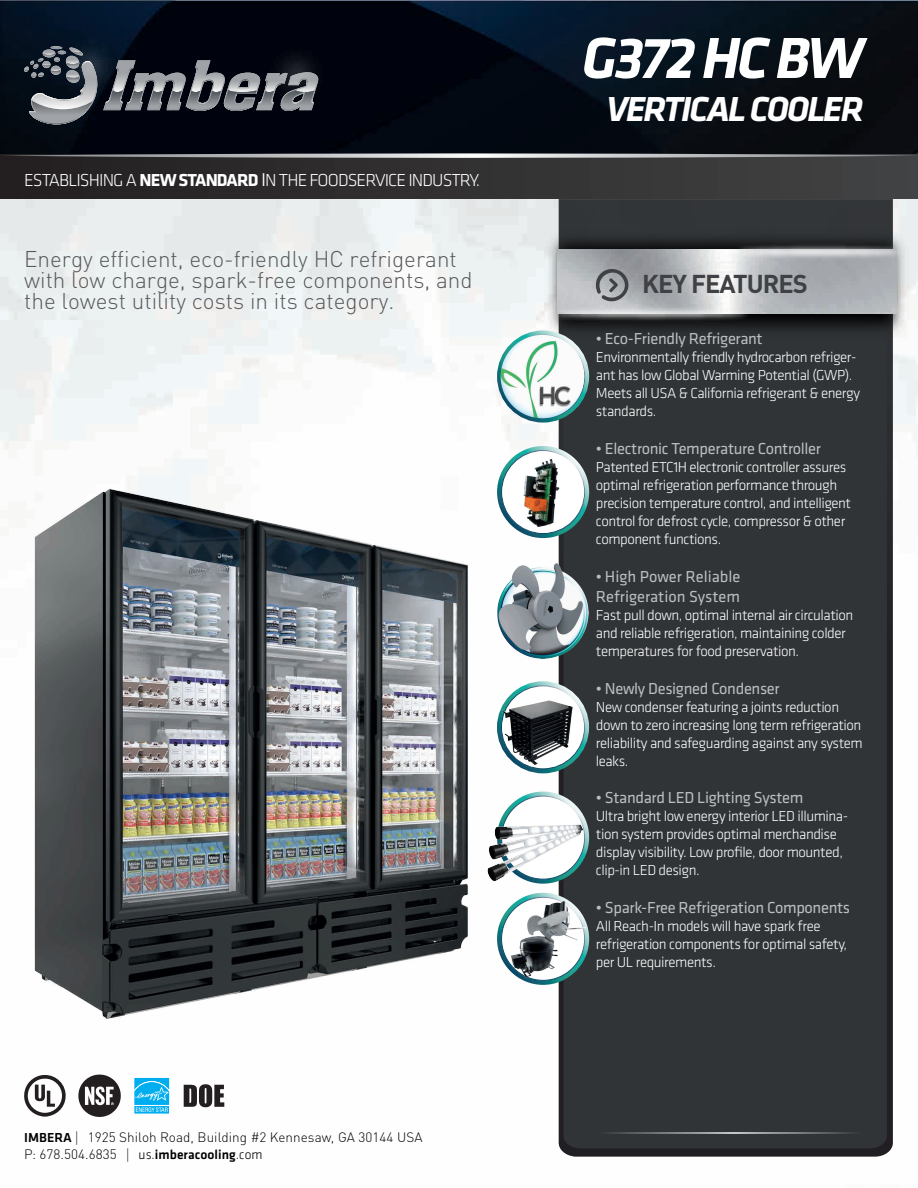
<style>
.page{position:relative;width:918px;height:1188px;background:#fff}
.page>*{position:absolute;margin:0;border:0;box-sizing:border-box;transform-origin:0 0}
.t1{font:italic 700 60px "Klavika";letter-spacing:-.05em;color:#fff}
.t2{font:italic 700 36px "Klavika";letter-spacing:-.05em;color:#fff}
.t3{font:700 25.5px "DIN";letter-spacing:-.04em;color:#3f4144}
.t4{font:300 22.5px/21px "DIN Pro";color:#57585a}
.t5{font:300 18px "Klavika";letter-spacing:-.05em;color:#fff}
.t6{font:16.5px "Klavika";letter-spacing:-.02em;color:#bcbdc0}
.t7{font:16.5px/19.8px "Klavika";color:#bcbdc0}
.t8{font:300 15px/18px "Klavika";letter-spacing:-.03em;color:#fff}
.t9{font:300 13.5px/16.5px "DIN Pro";letter-spacing:.005em;color:#000001}
.s1{font-weight:700}
.s2{font-family:"DIN Pro";font-weight:400}
.s3{font-family:"Klavika";font-weight:500}
.s4{font-family:"Klavika"}
</style>
<div class="page">
<img style="left:0;top:0;width:918px;height:1145px">
<div style="left:0;top:154px;width:918px;height:46px;background:linear-gradient(to right,#231f20,#424344)"></div>
<svg style="left:24px;top:46px;width:211px;height:81px;background:#31353d"></svg>
<svg style="left:0;top:153px;width:918px;height:5px;background:#848688"></svg>
<img style="left:32px;top:5px;width:117px;height:122px">
<img style="left:235px;top:15px;width:122px;height:118px">
<svg style="left:559px;top:378px;width:334px;height:779px;background:#2d2b30"></svg>
<div style="left:564px;top:378px;width:323px;height:770px;background:#303437"></div>
<img style="left:506px;top:192px;width:412px;height:186px">
<img style="left:558px;top:250px;width:339px;height:64px">
<img style="left:685px;top:195px;width:233px;height:114px">
<img style="left:504px;top:258px;width:295px;height:112px">
<svg style="left:596px;top:1132px;width:268px;height:2px"></svg>
<svg style="left:23px;top:1073px;width:44px;height:44px"></svg>
<svg style="left:78px;top:1075px;width:43px;height:42px"></svg>
<div style="left:133px;top:1077px;width:37px;height:29px;background:#f1fafe"></div>
<svg style="left:133px;top:1078px;width:37px;height:36px"></svg>
<svg style="left:184px;top:1084px;width:40px;height:23px"></svg>
<img style="left:0;top:472px;width:621px;height:584px">
<svg style="left:499px;top:333px;width:88px;height:87px"></svg>
<div style="left:497px;top:330px;width:92px;height:93px;border:4px solid #fff;border-radius:50%"></div>
<img style="left:501px;top:335px;width:83px;height:83px;border-radius:42px">
<img style="left:487px;top:562px;width:109px;height:105px">
<svg style="left:499px;top:683px;width:88px;height:88px"></svg>
<div style="left:497px;top:681px;width:92px;height:92px;border:4px solid #fff;border-radius:50%"></div>
<img style="left:499px;top:691px;width:78px;height:76px">
<svg style="left:497px;top:446px;width:92px;height:92px"></svg>
<img style="left:505px;top:458px;width:72px;height:72px">
<svg style="left:497px;top:792px;width:92px;height:5px"></svg>
<img style="left:479px;top:797px;width:115px;height:90px">
<svg style="left:497px;top:893px;width:92px;height:92px"></svg>
<img style="left:498px;top:899px;width:90px;height:88px">
<p class="t5" style="left:24px;top:170px;width:457px">ESTABLISHING A <span class="s1">NEW STANDARD</span> <span class="s2">I</span>N THE FOODSERVICE INDUSTRY.</p>
<h3 class="t4" style="left:24px;top:247px;width:450px">Energy efficient, eco-friendly HC refrigerant with low charge, spark-free components, and the lowest utility costs in its category.</h3>
<p class="t9" style="left:24px;top:1128px;width:400px"><span class="s3">IMBERA</span> <span class="s4">|</span> 1925 Shiloh Road, Building #2 Kennesaw, GA 30144 USA<br>P: 678.504.6835 <span class="s4">| us.</span><span class="s3">imberacooling</span><span class="s4">.com</span></p>
<h1 class="t1" style="left:582px;top:25px;width:283px">G372 HC BW</h1>
<h2 class="t2" style="left:606px;top:90px;width:259px">VERTICAL COOLER</h2>
<h3 class="t3" style="left:642px;top:268px;width:167px">KEY FEATURES</h3>
<p class="t6" style="left:596px;top:330px;width:168px">• Eco-Friendly Refrigerant</p>
<p class="t8" style="left:596px;top:349px;width:266px">Environmentally friendly hydrocarbon refriger&shy;ant has low Global Warming Potential (GWP).<br>Meets all USA &amp; California refrigerant &amp; energy standards.</p>
<p class="t6" style="left:596px;top:440px;width:226px">• Electronic Temperature Controller</p>
<p class="t8" style="left:596px;top:458px;width:257px">Patented ETC1H electronic controller assures optimal refrigeration performance through precision temperature control, and intelligent control for defrost cycle, compressor &amp; other component functions.</p>
<p class="t7" style="left:596px;top:567px;width:146px">• High Power Reliable<br>Refrigeration System</p>
<p class="t8" style="left:596px;top:606px;width:259px">Fast pull down, optimal internal air circulation and reliable refrigeration, maintaining colder temperatures for food preservation.</p>
<p class="t6" style="left:596px;top:679px;width:185px">• Newly Designed Condenser</p>
<p class="t8" style="left:596px;top:698px;width:268px">New condenser featuring a joints reduction down to zero increasing long term refrigeration reliability and safeguarding against any system leaks.</p>
<p class="t6" style="left:596px;top:789px;width:209px">• Standard LED Lighting System</p>
<p class="t8" style="left:596px;top:808px;width:254px">Ultra bright low energy interior LED illumina&shy;tion system provides optimal merchandise display visibility. Low profile, door mounted, clip-in LED design.</p>
<p class="t6" style="left:596px;top:899px;width:256px">• Spark-Free Refrigeration Components</p>
<p class="t8" style="left:596px;top:917px;width:253px">All Reach-In models will have spark free refrigeration components for optimal safety, per UL requirements.</p>
</div>
